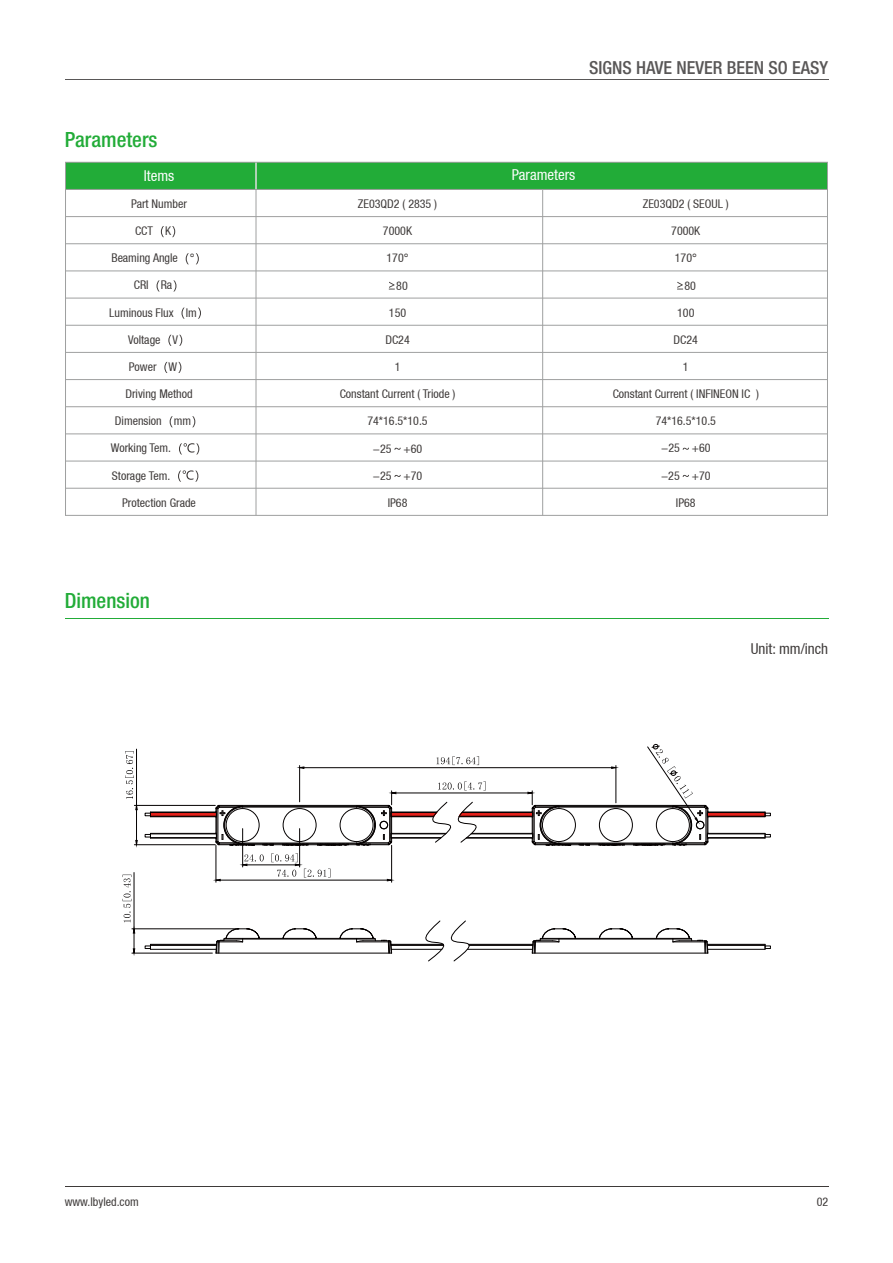
<style>
.page{position:relative;width:893px;height:1263px;background:#fff}
.page>*{position:absolute;margin:0;border:0;box-sizing:border-box;transform-origin:0 0}
.t1{font:500 condensed 21px "Helvetica Neue LT Pro";color:#22ac38}
.t2{font:500 condensed 18px "Helvetica Neue LT Pro";color:#595757}
.t3{font:condensed 15px "Helvetica Neue LT";color:#fff}
.t4{font:condensed 15px "Helvetica Neue LT";color:#3e3a39}
.t5{font:condensed 12px "Helvetica Neue LT";color:#3e3a39}
</style>
<div class="page">
<hr style="left:65px;top:79px;width:763px;height:1px;background:#595757">
<hr style="left:65px;top:1186px;width:763px;height:1px;background:#3e3a39">
<div style="left:66px;top:162px;width:761px;height:27px;background:#22ac38"></div>
<hr style="left:66px;top:488px;width:761px;height:1px;background:#9fa0a0">
<hr style="left:66px;top:461px;width:761px;height:1px;background:#9fa0a0">
<hr style="left:66px;top:433px;width:761px;height:1px;background:#9fa0a0">
<hr style="left:66px;top:406px;width:761px;height:1px;background:#9fa0a0">
<hr style="left:66px;top:379px;width:761px;height:1px;background:#9fa0a0">
<hr style="left:66px;top:352px;width:761px;height:1px;background:#9fa0a0">
<hr style="left:66px;top:325px;width:761px;height:1px;background:#9fa0a0">
<hr style="left:66px;top:298px;width:761px;height:1px;background:#9fa0a0">
<hr style="left:66px;top:270px;width:761px;height:1px;background:#9fa0a0">
<hr style="left:66px;top:243px;width:761px;height:1px;background:#9fa0a0">
<hr style="left:66px;top:216px;width:761px;height:1px;background:#9fa0a0">
<hr style="left:66px;top:189px;width:761px;height:1px;background:#9fa0a0">
<hr style="left:542px;top:189px;width:1px;height:326px;background:#9fa0a0">
<hr style="left:256px;top:162px;width:1px;height:353px;background:#9fa0a0">
<svg style="left:256px;top:163px;width:1px;height:26px"></svg>
<hr style="left:65px;top:619px;width:763px;height:1px;background:#22ac38">
<svg style="left:161px;top:226px;width:3px;height:11px"></svg>
<svg style="left:172px;top:226px;width:3px;height:11px"></svg>
<svg style="left:179px;top:443px;width:20px;height:11px"></svg>
<svg style="left:170px;top:416px;width:3px;height:11px"></svg>
<svg style="left:192px;top:416px;width:3px;height:11px"></svg>
<svg style="left:164px;top:362px;width:3px;height:11px"></svg>
<svg style="left:178px;top:362px;width:3px;height:11px"></svg>
<svg style="left:168px;top:335px;width:3px;height:11px"></svg>
<svg style="left:179px;top:335px;width:3px;height:11px"></svg>
<svg style="left:182px;top:308px;width:3px;height:11px"></svg>
<svg style="left:198px;top:308px;width:3px;height:11px"></svg>
<svg style="left:157px;top:280px;width:3px;height:12px"></svg>
<svg style="left:173px;top:280px;width:3px;height:12px"></svg>
<svg style="left:186px;top:253px;width:3px;height:11px"></svg>
<svg style="left:196px;top:253px;width:3px;height:11px"></svg>
<svg style="left:178px;top:470px;width:20px;height:12px"></svg>
<svg style="left:677px;top:282px;width:6px;height:7px"></svg>
<svg style="left:389px;top:282px;width:6px;height:7px"></svg>
<svg style="left:394px;top:448px;width:7px;height:2px"></svg>
<svg style="left:394px;top:475px;width:7px;height:2px"></svg>
<hr style="left:216px;top:953px;width:176px;height:1px;background:#040000">
<hr style="left:150px;top:949px;width:66px;height:1px;background:#040000">
<hr style="left:150px;top:945px;width:66px;height:1px;background:#040000">
<hr style="left:150px;top:944px;width:66px;height:1px;background:#040000">
<hr style="left:224px;top:939px;width:151px;height:1px;background:#040000">
<hr style="left:225px;top:938px;width:150px;height:1px;background:#040000">
<svg style="left:282px;top:928px;width:44px;height:26px"></svg>
<svg style="left:215px;top:928px;width:54px;height:26px"></svg>
<svg style="left:145px;top:945px;width:6px;height:4px"></svg>
<hr style="left:708px;top:949px;width:57px;height:1px;background:#040000">
<hr style="left:467px;top:949px;width:65px;height:1px;background:#040000">
<hr style="left:707px;top:945px;width:58px;height:1px;background:#040000">
<hr style="left:469px;top:945px;width:64px;height:1px;background:#040000">
<hr style="left:469px;top:944px;width:64px;height:1px;background:#040000">
<hr style="left:707px;top:944px;width:58px;height:1px;background:#040000">
<svg style="left:532px;top:928px;width:176px;height:26px"></svg>
<svg style="left:765px;top:944px;width:6px;height:5px"></svg>
<svg style="left:339px;top:920px;width:158px;height:42px"></svg>
<hr style="left:242px;top:829px;width:1px;height:38px;background:#040000">
<hr style="left:299px;top:829px;width:1px;height:38px;background:#040000">
<hr style="left:247px;top:864px;width:48px;height:1px;background:#040000">
<svg style="left:241px;top:854px;width:23px;height:12px"></svg>
<hr style="left:216px;top:845px;width:1px;height:37px;background:#040000">
<hr style="left:391px;top:845px;width:1px;height:37px;background:#040000">
<hr style="left:220px;top:880px;width:167px;height:1px;background:#040000">
<svg style="left:214px;top:879px;width:7px;height:2px"></svg>
<svg style="left:387px;top:879px;width:7px;height:2px"></svg>
<svg style="left:271px;top:853px;width:59px;height:24px"></svg>
<hr style="left:132px;top:953px;width:80px;height:1px;background:#040000">
<hr style="left:132px;top:928px;width:107px;height:1px;background:#040000">
<hr style="left:134px;top:872px;width:1px;height:57px;background:#040000">
<svg style="left:123px;top:875px;width:12px;height:80px"></svg>
<svg style="left:125px;top:744px;width:646px;height:103px"></svg>
<h2 class="t2" style="left:589px;top:57px;width:241px">SIGNS HAVE NEVER BEEN SO EASY</h2>
<h1 class="t1" style="left:65px;top:127px;width:94px">Parameters</h1>
<p class="t3" style="left:144px;top:167px;width:32px">Items</p>
<p class="t3" style="left:512px;top:166px;width:65px">Parameters</p>
<p class="t5" style="left:131px;top:197px;width:57px">Part Number</p>
<p class="t5" style="left:135px;top:224px;width:38px">CCT K</p>
<p class="t5" style="left:358px;top:197px;width:81px">ZE03QD2 ( 2835 )</p>
<p class="t5" style="left:383px;top:224px;width:31px">7000K</p>
<p class="t5" style="left:643px;top:197px;width:87px">ZE03QD2 ( SEOUL )</p>
<p class="t5" style="left:671px;top:224px;width:31px">7000K</p>
<p class="t5" style="left:111px;top:251px;width:85px">Beaming Angle °</p>
<p class="t5" style="left:386px;top:251px;width:24px">170°</p>
<p class="t5" style="left:675px;top:251px;width:24px">170°</p>
<p class="t5" style="left:134px;top:278px;width:40px">CRI Ra</p>
<p class="t5" style="left:396px;top:278px;width:13px">80</p>
<p class="t5" style="left:684px;top:278px;width:13px">80</p>
<p class="t5" style="left:109px;top:305px;width:89px">Luminous Flux lm</p>
<p class="t5" style="left:389px;top:305px;width:19px">150</p>
<p class="t5" style="left:677px;top:305px;width:19px">100</p>
<p class="t5" style="left:128px;top:333px;width:52px">Voltage V</p>
<p class="t5" style="left:385px;top:333px;width:26px">DC24</p>
<p class="t5" style="left:674px;top:333px;width:26px">DC24</p>
<p class="t5" style="left:129px;top:360px;width:50px">Power W</p>
<p class="t5" style="left:395px;top:360px;width:7px">1</p>
<p class="t5" style="left:683px;top:360px;width:7px">1</p>
<p class="t5" style="left:125px;top:387px;width:69px">Driving Method</p>
<p class="t5" style="left:340px;top:387px;width:117px">Constant Current ( Triode )</p>
<p class="t5" style="left:613px;top:387px;width:148px">Constant Current ( INFINEON IC )</p>
<p class="t5" style="left:115px;top:414px;width:78px">Dimension mm</p>
<p class="t5" style="left:367px;top:414px;width:62px">74*16.5*10.5</p>
<p class="t5" style="left:656px;top:414px;width:62px">74*16.5*10.5</p>
<p class="t5" style="left:111px;top:441px;width:62px">Working Tem.</p>
<p class="t5" style="left:373px;top:441px;width:51px">-25 +60</p>
<p class="t5" style="left:661px;top:441px;width:51px">-25 +60</p>
<p class="t5" style="left:112px;top:468px;width:60px">Storage Tem.</p>
<p class="t5" style="left:373px;top:468px;width:51px">-25 +70</p>
<p class="t5" style="left:661px;top:468px;width:51px">-25 +70</p>
<p class="t5" style="left:122px;top:496px;width:75px">Protection Grade</p>
<p class="t5" style="left:388px;top:496px;width:21px">IP68</p>
<p class="t5" style="left:676px;top:496px;width:21px">IP68</p>
<h1 class="t1" style="left:65px;top:588px;width:87px">Dimension</h1>
<p class="t4" style="left:751px;top:640px;width:79px">Unit: mm/inch</p>
<p class="t5" style="left:65px;top:1195px;width:75px">www.lbyled.com</p>
<p class="t5" style="left:817px;top:1195px;width:13px">02</p>
</div>
